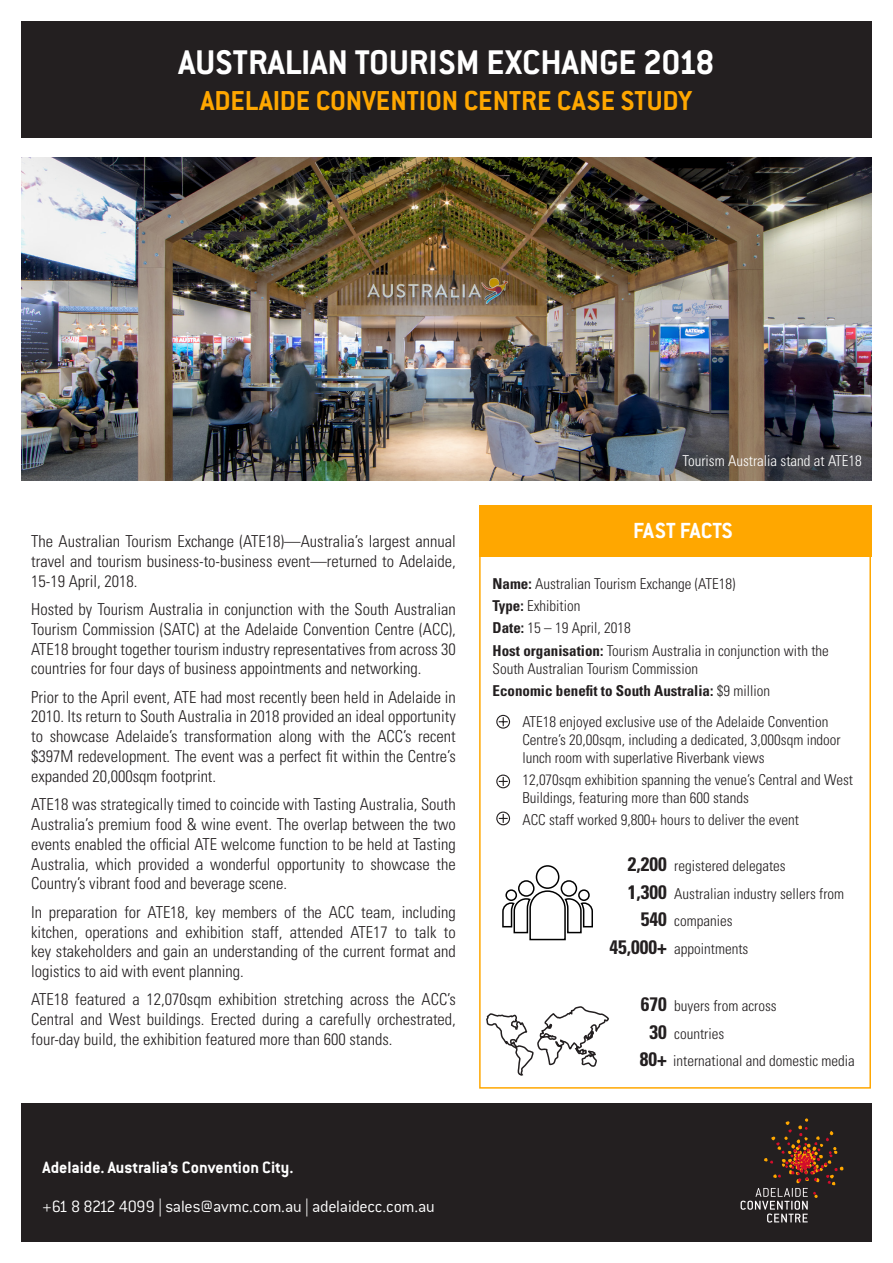
<style>
.page{position:relative;width:893px;height:1263px;background:#fff}
.page>*{position:absolute;margin:0;border:0;box-sizing:border-box;transform-origin:0 0}
.t1{font:700 37.65px "Conduit ITC Std";color:#fff}
.t2{font:700 30px "Conduit ITC Std";color:#ffa700}
.t3{font:700 24px "Conduit ITC Std";color:#fff}
.t4{font:700 condensed 19.5px "Univers LT Std";color:#231f20}
.t5{font:300 18px "Conduit ITC Std";letter-spacing:-.015em;color:#fff}
.t6{font:700 18px "Conduit ITC Std";color:#fff}
.t7{font:300 condensed 16.5px/19.8px "Univers LT Std";color:#231f20;text-align:justify}
.t8{font:300 condensed 15px/18px "Univers LT Std";color:#231f20}
.t9{font:700 condensed 15px "Univers LT Std";color:#231f20}
.t10{font:300 condensed 15px "Univers LT Std";color:#fff}
.s1{font-weight:700}
.s2{font-weight:300}
</style>
<div class="page">
<div style="left:21px;top:21px;width:851px;height:117px;background:#231f20"></div>
<img style="left:21px;top:157px;width:851px;height:323px">
<div style="left:479px;top:505px;width:393px;height:52px;background:#ffa700"></div>
<div style="left:479px;top:506px;width:392px;height:583px;border:2px solid #ffa700"></div>
<svg style="left:502px;top:865px;width:91px;height:76px"></svg>
<svg style="left:486px;top:1006px;width:123px;height:70px"></svg>
<svg style="left:496px;top:714px;width:15px;height:15px"></svg>
<svg style="left:496px;top:774px;width:15px;height:15px"></svg>
<svg style="left:496px;top:811px;width:15px;height:15px"></svg>
<div style="left:21px;top:1103px;width:851px;height:139px;background:#231f20"></div>
<svg style="left:741px;top:1118px;width:102px;height:104px"></svg>
<p class="t1" style="left:178px;top:39px;width:537px">AUSTRALIAN TOURISM EXCHANGE 2018</p>
<p class="t2" style="left:201px;top:82px;width:493px">ADELAIDE CONVENTION CENTRE CASE STUDY</p>
<p class="t7" style="left:31px;top:531px;width:426px">The Australian Tourism Exchange (ATE18)—Australia’s largest annual travel and tourism business-to-business event—returned to Adelaide, 15-19 April, 2018.</p>
<p class="t7" style="left:31px;top:599px;width:426px">Hosted by Tourism Australia in conjunction with the South Australian Tourism Commission (SATC) at the Adelaide Convention Centre (ACC), ATE18 brought together tourism industry representatives from across 30 countries for four days of business appointments and networking.</p>
<p class="t7" style="left:31px;top:687px;width:426px">Prior to the April event, ATE had most recently been held in Adelaide in 2010. Its return to South Australia in 2018 provided an ideal opportunity to showcase Adelaide’s transformation along with the ACC’s recent $397M redevelopment. The event was a perfect fit within the Centre’s expanded 20,000sqm footprint.</p>
<p class="t7" style="left:31px;top:794px;width:426px">ATE18 was strategically timed to coincide with Tasting Australia, South Australia’s premium food &amp; wine event. The overlap between the two events enabled the official ATE welcome function to be held at Tasting Australia, which provided a wonderful opportunity to showcase the Country’s vibrant food and beverage scene.</p>
<p class="t7" style="left:31px;top:902px;width:426px">In preparation for ATE18, key members of the ACC team, including kitchen, operations and exhibition staff, attended ATE17 to talk to key stakeholders and gain an understanding of the current format and logistics to aid with event planning.</p>
<p class="t7" style="left:31px;top:990px;width:426px">ATE18 featured a 12,070sqm exhibition stretching across the ACC’s Central and West buildings. Erected during a carefully orchestrated, four-day build, the exhibition featured more than 600 stands.</p>
<p class="t10" style="left:682px;top:452px;width:181px">Tourism Australia stand at ATE18</p>
<p class="t3" style="left:633px;top:516px;width:101px">FAST FACTS</p>
<p class="t8" style="left:493px;top:575px;width:244px"><span class="s1">Name:</span> Australian Tourism Exchange (ATE18)</p>
<p class="t8" style="left:493px;top:597px;width:89px"><span class="s1">Type:</span> Exhibition</p>
<p class="t8" style="left:493px;top:619px;width:140px"><span class="s1">Date:</span> 15 – 19 April, 2018</p>
<p class="t8" style="left:493px;top:641px;width:338px"><span class="s1">Host organisation:</span> Tourism Australia in conjunction with the<br>South Australian Tourism Commission</p>
<p class="t9" style="left:493px;top:681px;width:279px">Economic benefit to South Australia: <span class="s2">$9 million</span></p>
<p class="t8" style="left:522px;top:712px;width:320px">ATE18 enjoyed exclusive use of the Adelaide Convention<br>Centre’s 20,00sqm, including a dedicated, 3,000sqm indoor lunch room with superlative Riverbank views</p>
<p class="t8" style="left:522px;top:771px;width:332px">12,070sqm exhibition spanning the venue’s Central and West<br>Buildings, featuring more than 600 stands</p>
<p class="t8" style="left:522px;top:811px;width:278px">ACC staff worked 9,800+ hours to deliver the event</p>
<p class="t8" style="left:674px;top:857px;width:113px">registered delegates</p>
<p class="t8" style="left:674px;top:884px;width:171px">Australian industry sellers from</p>
<p class="t8" style="left:674px;top:912px;width:60px">companies</p>
<p class="t8" style="left:674px;top:940px;width:76px">appointments</p>
<p class="t4" style="left:628px;top:852px;width:40px">2,200</p>
<p class="t4" style="left:628px;top:880px;width:40px">1,300</p>
<p class="t4" style="left:641px;top:907px;width:27px">540</p>
<p class="t4" style="left:609px;top:935px;width:59px">45,000+</p>
<p class="t4" style="left:641px;top:992px;width:27px">670</p>
<p class="t4" style="left:650px;top:1020px;width:19px">30</p>
<p class="t4" style="left:640px;top:1047px;width:29px">80+</p>
<p class="t8" style="left:674px;top:997px;width:104px">buyers from across</p>
<p class="t8" style="left:674px;top:1024px;width:51px">countries</p>
<p class="t8" style="left:673px;top:1052px;width:183px">international and domestic media</p>
<p class="t6" style="left:43px;top:1157px;width:253px">Adelaide. Australia’s Convention City.</p>
<p class="t5" style="left:43px;top:1195px;width:394px">+61 8 8212 4099 | sales@avmc.com.au | adelaidecc.com.au</p>
</div>
